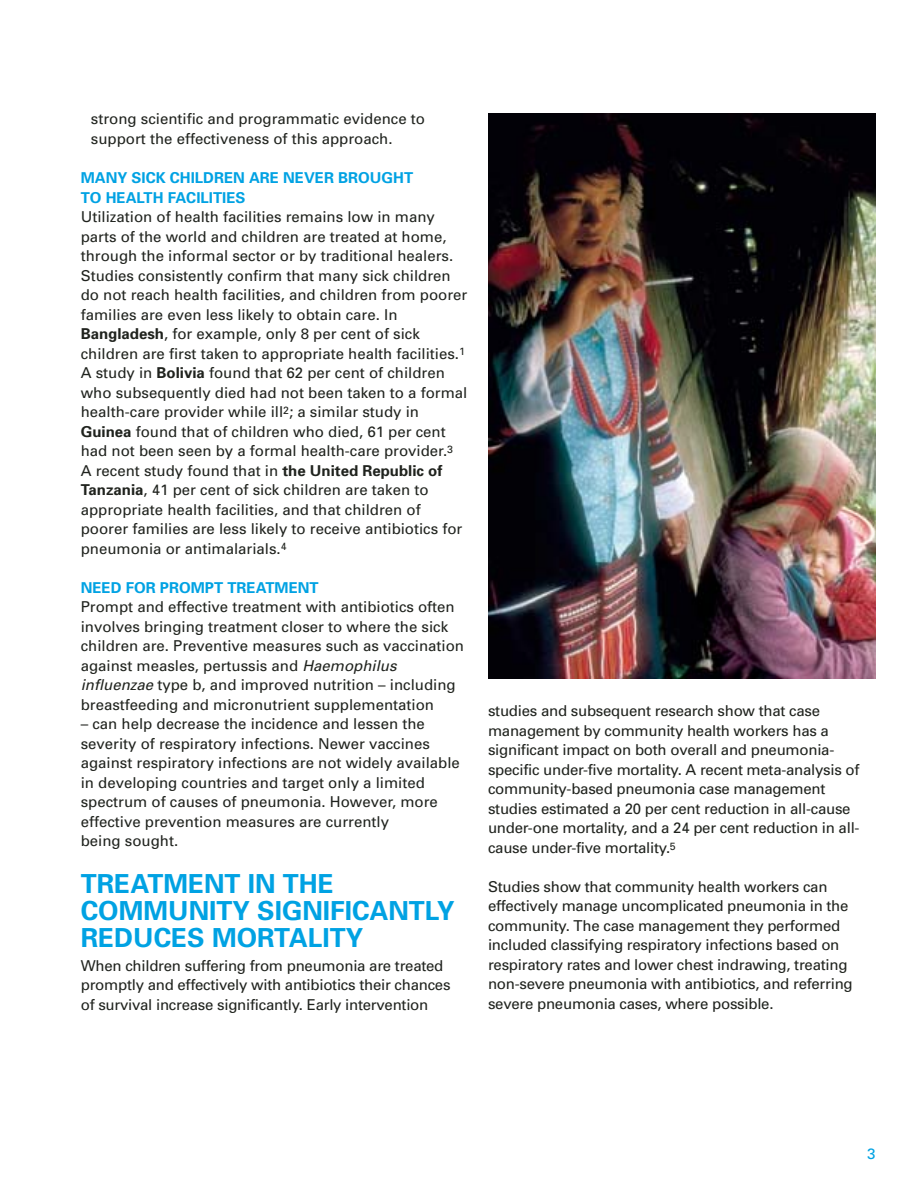
<style>
.page{position:relative;width:918px;height:1188px;background:#fff}
.page>*{position:absolute;margin:0;border:0;box-sizing:border-box;transform-origin:0 0}
.t1{font:700 26.25px/27px "Univers";color:#00a2e3}
.t2{font:15px/19.5px "Univers";color:#20231e}
.t3{font:700 15px/19.5px "Univers";color:#00a2e3}
.t4{font:15px "Univers";color:#00a2e3}
.s1{font-weight:700}
.s2{font-style:italic}
</style>
<div class="page">
<img style="left:488px;top:114px;width:387px;height:564px">
<p class="t2" style="left:91px;top:111px;width:336px">strong scientific and programmatic evidence to support the effectiveness of this approach.</p>
<p class="t3" style="left:81px;top:169px;width:334px">MANY SICK CHILDREN ARE NEVER BROUGHT<br>TO HEALTH FACILITIES</p>
<p class="t2" style="left:81px;top:208px;width:388px">Utilization of health facilities remains low in many parts of the world and children are treated at home, through the informal sector or by traditional healers.<br>Studies consistently confirm that many sick children do not reach health facilities, and children from poorer families are even less likely to obtain care. In <span class="s1">Bangladesh</span>, for example, only 8 per cent of sick children are first taken to appropriate health facilities.<sup>1<br></sup>A study in <span class="s1">Bolivia</span> found that 62 per cent of children who subsequently died had not been taken to a formal health-care provider while ill<sup>2</sup>; a similar study in <span class="s1">Guinea</span> found that of children who died, 61 per cent had not been seen by a formal health-care provider.<sup>3<br></sup>A recent study found that in <span class="s1">the United Republic of Tanzania</span>, 41 per cent of sick children are taken to appropriate health facilities, and that children of poorer families are less likely to receive antibiotics for pneumonia or antimalarials.<sup>4</sup></p>
<p class="t3" style="left:81px;top:579px;width:240px">NEED FOR PROMPT TREATMENT</p>
<p class="t2" style="left:81px;top:598px;width:385px">Prompt and effective treatment with antibiotics often involves bringing treatment closer to where the sick children are. Preventive measures such as vaccination against measles, pertussis and <span class="s2">Haemophilus influenzae</span>type b, and improved nutrition – including breastfeeding and micronutrient supplementation</p>
<p class="t2" style="left:81px;top:715px;width:381px">– can help decrease the incidence and lessen the severity of respiratory infections. Newer vaccines against respiratory infections are not widely available in developing countries and target only a limited spectrum of causes of pneumonia. However, more effective prevention measures are currently<br>being sought.</p>
<h1 class="t1" style="left:81px;top:872px;width:375px">TREATMENT IN THE<br>COMMUNITY SIGNIFICANTLY<br>REDUCES MORTALITY</h1>
<p class="t2" style="left:81px;top:957px;width:371px">When children suffering from pneumonia are treated promptly and effectively with antibiotics their chances of survival increase significantly. Early intervention</p>
<p class="t2" style="left:488px;top:702px;width:373px">studies and subsequent research show that case management by community health workers has a significant impact on both overall and pneumonia&shy;specific under-five mortality. A recent meta-analysis of community-based pneumonia case management studies estimated a 20 per cent reduction in all-cause under-one mortality, and a 24 per cent reduction in all&shy;cause under-five mortality.<sup>5</sup></p>
<p class="t2" style="left:488px;top:878px;width:366px">Studies show that community health workers can effectively manage uncomplicated pneumonia in the community. The case management they performed included classifying respiratory infections based on respiratory rates and lower chest indrawing, treating non-severe pneumonia with antibiotics, and referring severe pneumonia cases, where possible.</p>
<p class="t4" style="left:867px;top:1148px;width:10px">3</p>
</div>
